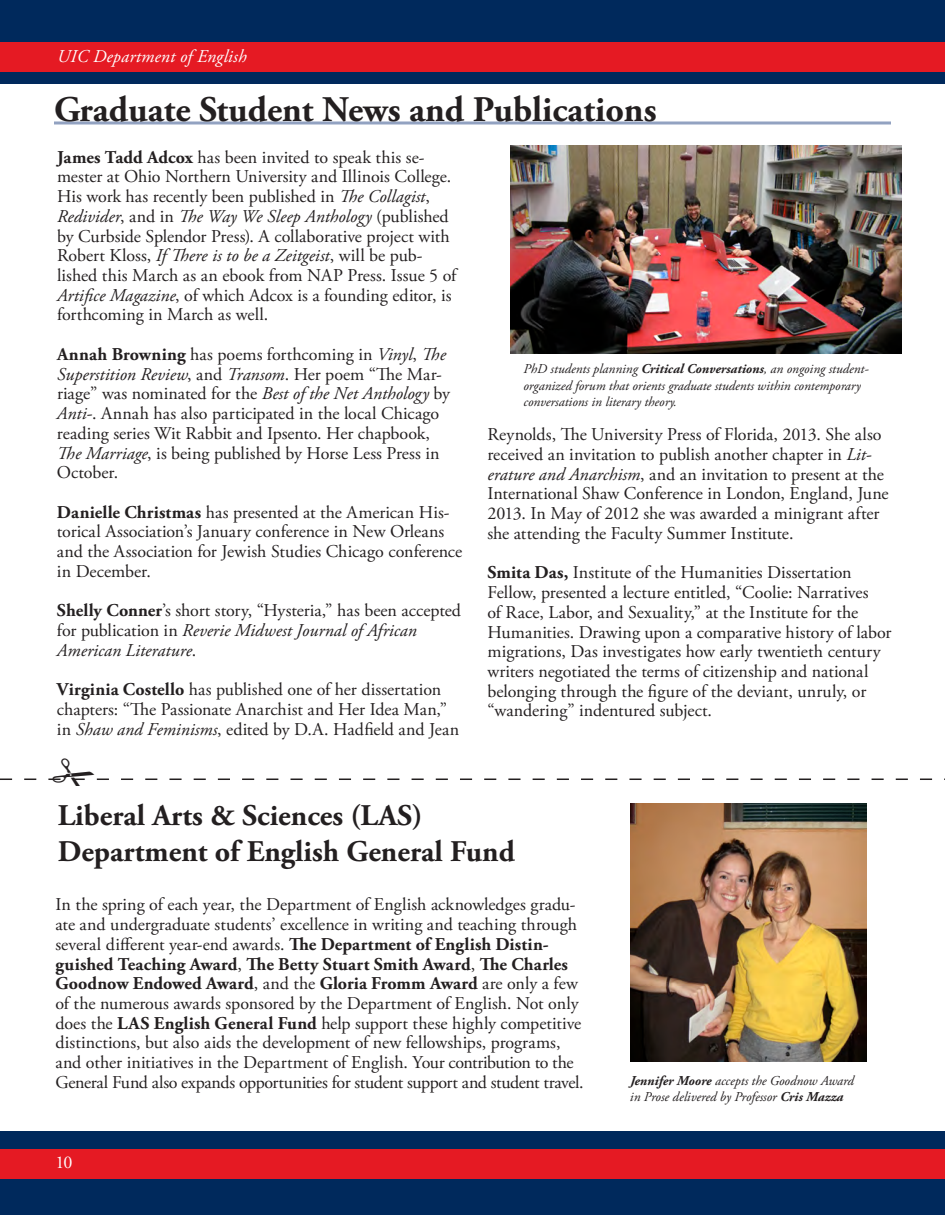
<style>
.page{position:relative;width:945px;height:1215px;background:#fff}
.page>*{position:absolute;margin:0;border:0;box-sizing:border-box;transform-origin:0 0}
.Section_Head{font:700 36px "Adobe Garamond Pro";color:#231f20}
.Heading1{font:700 30px "Adobe Garamond Pro";color:#231f20}
.Body_Text-Main{font:18px/19.8px "Adobe Garamond Pro";color:#231f20}
.t1{font:italic 18px "Adobe Garamond Pro";letter-spacing:.01em;color:#fff}
.t2{font:18px "Adobe Garamond Pro";color:#fff}
.Picture_captions{font:italic 13.5px/16.2px "Adobe Garamond Pro";color:#231f20}
.s1{font-weight:700}
.s2{font-style:italic}
</style>
<div class="page">
<div style="left:0;top:0;width:945px;height:83px;background:#00295c"></div>
<div style="left:0;top:1132px;width:945px;height:83px;background:#00295c"></div>
<div style="left:0;top:1149px;width:945px;height:30px;background:#e51a23"></div>
<div style="left:0;top:42px;width:945px;height:30px;background:#e51a23"></div>
<img style="left:630px;top:803px;width:237px;height:259px">
<hr style="left:54px;top:121px;width:837px;height:3px;background:#92a2c1">
<img style="left:510px;top:146px;width:392px;height:208px">
<svg style="left:0;top:778px;width:945px;height:2px"></svg>
<p class="t1" style="left:57px;top:45px;width:191px">UIC Department of English</p>
<p class="Section_Head" style="left:54px;top:89px;width:604px">Graduate Student News and Publications</p>
<p class="Body_Text-Main" style="left:57px;top:148px;width:401px"><span class="s1">James Tadd Adcox</span> has been invited to speak this se&shy;mester at Ohio Northern University and Illinois College.<br>His work has recently been published in <span class="s2">The Collagist</span>, <span class="s2">Redivider</span>, and in <span class="s2">The Way We Sleep Anthology</span> (published by Curbside Splendor Press). A collaborative project with Robert Kloss, <span class="s2">If There is to be a Zeitgeist</span>, will be pub&shy;lished this March as an ebook from NAP Press. Issue 5 of <span class="s2">Artifice Magazine</span>, of which Adcox is a founding editor, is forthcoming in March as well.</p>
<p class="Body_Text-Main" style="left:57px;top:345px;width:395px"><span class="s1">Annah Browning</span> has poems forthcoming in <span class="s2">Vinyl</span>, <span class="s2">The Superstition Review</span>, and <span class="s2">Transom</span>. Her poem “The Mar&shy;riage” was nominated for the <span class="s2">Best of the Net Anthology</span> by <span class="s2">Anti-</span>. Annah has also participated in the local Chicago reading series Wit Rabbit and Ipsento. Her chapbook, <span class="s2">The Marriage</span>, is being published by Horse Less Press in October.</p>
<p class="Body_Text-Main" style="left:57px;top:503px;width:407px"><span class="s1">Danielle Christmas</span> has presented at the American His&shy;torical Association’s January conference in New Orleans and the Association for Jewish Studies Chicago conference in December.</p>
<p class="Body_Text-Main" style="left:57px;top:601px;width:406px"><span class="s1">Shelly Conner</span>’s short story, “Hysteria,” has been accepted for publication in <span class="s2">Reverie Midwest Journal of African<br>American Literature</span>.</p>
<p class="Body_Text-Main" style="left:57px;top:680px;width:404px"><span class="s1">Virginia Costello</span> has published one of her dissertation chapters: “The Passionate Anarchist and Her Idea Man,” in <span class="s2">Shaw and Feminisms</span>, edited by D.A. Hadfield and Jean</p>
<p class="Picture_captions" style="left:523px;top:361px;width:347px">PhD students planning <span class="s1">Critical Conversations</span>, an ongoing student&shy;organized forum that orients graduate students within contemporary conversations in literary theory.</p>
<p class="Body_Text-Main" style="left:488px;top:425px;width:403px">Reynolds, The University Press of Florida, 2013. She also received an invitation to publish another chapter in <span class="s2">Lit&shy;erature and Anarchism</span>, and an invitation to present at the International Shaw Conference in London, England, June 2013. In May of 2012 she was awarded a minigrant after she attending the Faculty Summer Institute.</p>
<p class="Body_Text-Main" style="left:488px;top:563px;width:406px"><span class="s1">Smita Das,</span> Institute of the Humanities Dissertation Fellow, presented a lecture entitled, “Coolie: Narratives<br>of Race, Labor, and Sexuality,” at the Institute for the Humanities. Drawing upon a comparative history of labor migrations, Das investigates how early twentieth century writers negotiated the terms of citizenship and national belonging through the figure of the deviant, unruly, or “wandering” indentured subject.</p>
<p class="Heading1" style="left:58px;top:798px;width:366px">Liberal Arts &amp; Sciences (LAS)</p>
<p class="Heading1" style="left:58px;top:834px;width:459px">Department of English General Fund</p>
<p class="Body_Text-Main" style="left:56px;top:895px;width:530px">In the spring of each year, the Department of English acknowledges gradu&shy;ate and undergraduate students’ excellence in writing and teaching through several different year-end awards. <span class="s1">The Department of English Distin&shy;guished Teaching Award</span>, <span class="s1">The Betty Stuart Smith Award</span>, <span class="s1">The Charles Goodnow Endowed Award</span>, and the <span class="s1">Gloria Fromm Award</span> are only a few of the numerous awards sponsored by the Department of English. Not only does the <span class="s1">LAS English General Fund</span> help support these highly competitive distinctions, but also aids the development of new fellowships, programs, and other initiatives in the Department of English. Your contribution to the General Fund also expands opportunities for student support and student travel.</p>
<p class="t2" style="left:56px;top:1151px;width:19px">10</p>
<p class="Picture_captions" style="left:630px;top:1073px;width:225px"><span class="s1">Jennifer Moore</span> accepts the Goodnow Award in Prose delivered by Professor <span class="s1">Cris Mazza</span></p>
</div>
